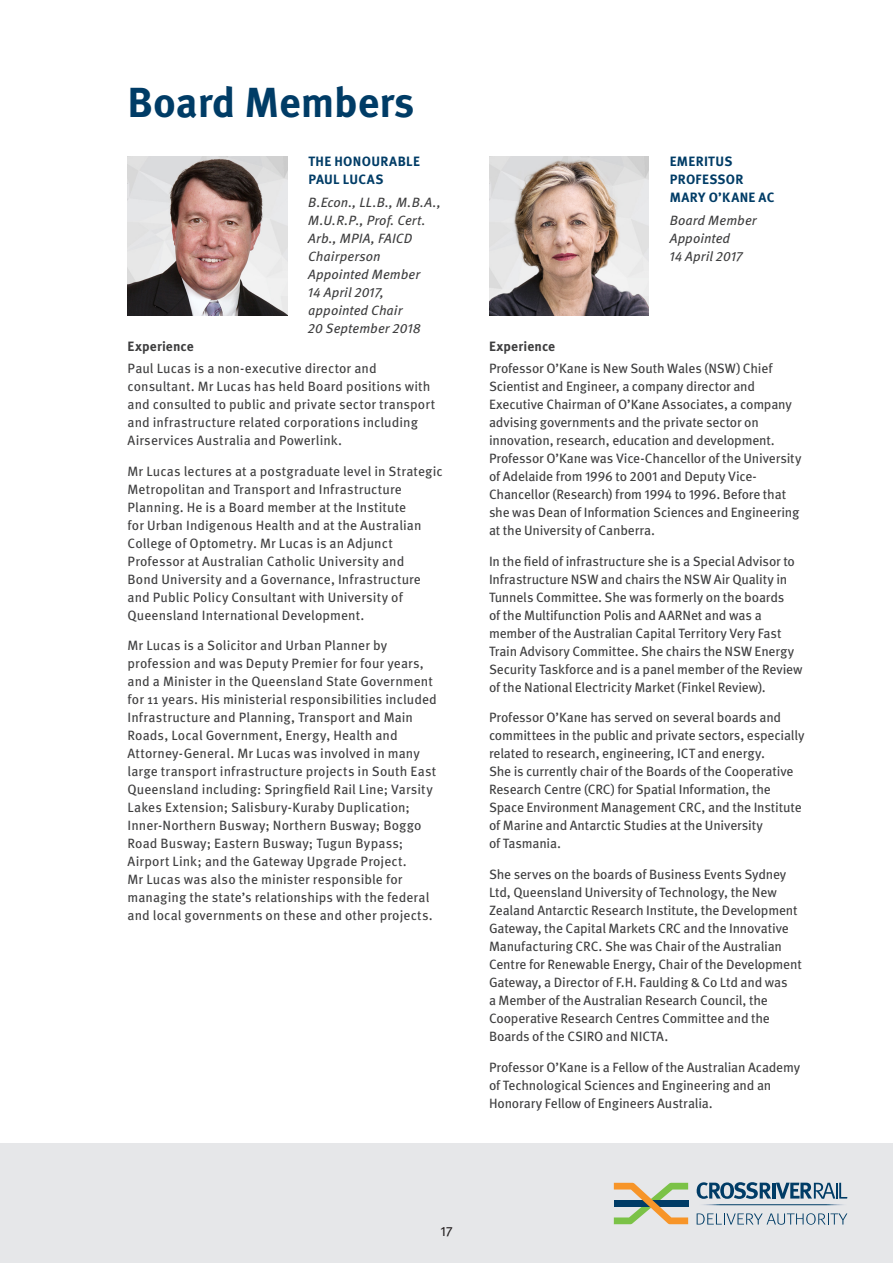
<style>
.page{position:relative;width:893px;height:1263px;background:#fff}
.page>*{position:absolute;margin:0;border:0;box-sizing:border-box;transform-origin:0 0}
.t1{font:700 42px "Meta Pro";color:#003c66}
.t2{font:13.5px/18px "Meta Pro";color:#3e3e3f}
.t3{font:italic 13.5px/18px "Meta Pro";letter-spacing:.005em;color:#3e3e3f}
.t4{font:700 13.5px/18px "Meta Pro";letter-spacing:.025em;color:#003c66}
.t5{font:700 13.5px "Meta Pro";letter-spacing:.015em;color:#3e3e3f}
.t6{font:13.5px "Meta Pro";color:#231f20}
</style>
<div class="page">
<img style="left:128px;top:156px;width:159px;height:160px">
<img style="left:489px;top:156px;width:159px;height:160px">
<div style="left:0;top:1144px;width:893px;height:119px;background:#e6e7e9"></div>
<svg style="left:697px;top:1182px;width:150px;height:17px"></svg>
<svg style="left:697px;top:1213px;width:150px;height:12px"></svg>
<svg style="left:614px;top:1183px;width:74px;height:41px"></svg>
<hr style="left:697px;top:1204px;width:150px;height:1px;background:#fff">
<h1 class="t1" style="left:128px;top:69px;width:288px">Board Members</h1>
<p class="t4" style="left:308px;top:152px;width:113px">THE HONOURABLE<br>PAUL LUCAS</p>
<p class="t3" style="left:308px;top:192px;width:134px">B.Econ., LL.B., M.B.A.,<br>M.U.R.P., Prof. Cert.<br>Arb., MPIA, FAICD<br>Chairperson<br>Appointed Member<br>14 April 2017, appointed Chair<br>20 September 2018</p>
<p class="t5" style="left:128px;top:335px;width:68px">Experience</p>
<p class="t2" style="left:128px;top:358px;width:309px">Paul Lucas is a non-executive director and consultant. Mr Lucas has held Board positions with and consulted to public and private sector transport and infrastructure related corporations including Airservices Australia and Powerlink.</p>
<p class="t2" style="left:128px;top:461px;width:317px">Mr Lucas lectures at a postgraduate level in Strategic Metropolitan and Transport and Infrastructure Planning. He is a Board member at the Institute<br>for Urban Indigenous Health and at the Australian College of Optometry. Mr Lucas is an Adjunct Professor at Australian Catholic University and<br>Bond University and a Governance, Infrastructure and Public Policy Consultant with University of Queensland International Development.</p>
<p class="t2" style="left:128px;top:636px;width:311px">Mr Lucas is a Solicitor and Urban Planner by profession and was Deputy Premier for four years, and a Minister in the Queensland State Government for 11 years. His ministerial responsibilities included Infrastructure and Planning, Transport and Main Roads, Local Government, Energy, Health and Attorney-General. Mr Lucas was involved in many large transport infrastructure projects in South East Queensland including: Springfield Rail Line; Varsity Lakes Extension; Salisbury-Kuraby Duplication; Inner-Northern Busway; Northern Busway; Boggo Road Busway; Eastern Busway; Tugun Bypass; Airport Link; and the Gateway Upgrade Project.<br>Mr Lucas was also the minister responsible for managing the state’s relationships with the federal and local governments on these and other projects.</p>
<p class="t4" style="left:670px;top:152px;width:106px">EMERITUS<br>PROFESSOR<br>MARY O’KANE AC</p>
<p class="t3" style="left:670px;top:210px;width:89px">Board Member<br>Appointed<br>14 April 2017</p>
<p class="t5" style="left:489px;top:335px;width:68px">Experience</p>
<p class="t2" style="left:489px;top:358px;width:314px">Professor O’Kane is New South Wales (NSW) Chief Scientist and Engineer, a company director and Executive Chairman of O’Kane Associates, a company advising governments and the private sector on innovation, research, education and development.<br>Professor O’Kane was Vice-Chancellor of the University of Adelaide from 1996 to 2001 and Deputy Vice-Chancellor (Research) from 1994 to 1996. Before that she was Dean of Information Sciences and Engineering at the University of Canberra.</p>
<p class="t2" style="left:489px;top:551px;width:315px">In the field of infrastructure she is a Special Advisor to Infrastructure NSW and chairs the NSW Air Quality in Tunnels Committee. She was formerly on the boards<br>of the Multifunction Polis and AARNet and was a member of the Australian Capital Territory Very Fast Train Advisory Committee. She chairs the NSW Energy Security Taskforce and is a panel member of the Review of the National Electricity Market (Finkel Review).</p>
<p class="t2" style="left:489px;top:708px;width:317px">Professor O’Kane has served on several boards and committees in the public and private sectors, especially related to research, engineering, ICT and energy.<br>She is currently chair of the Boards of the Cooperative Research Centre (CRC) for Spatial Information, the Space Environment Management CRC, and the Institute of Marine and Antarctic Studies at the University<br>of Tasmania.</p>
<p class="t2" style="left:489px;top:864px;width:314px">She serves on the boards of Business Events Sydney Ltd, Queensland University of Technology, the New Zealand Antarctic Research Institute, the Development Gateway, the Capital Markets CRC and the Innovative Manufacturing CRC. She was Chair of the Australian Centre for Renewable Energy, Chair of the Development Gateway, a Director of F.H. Faulding &amp; Co Ltd and was<br>a Member of the Australian Research Council, the Cooperative Research Centres Committee and the Boards of the CSIRO and NICTA.</p>
<p class="t2" style="left:489px;top:1057px;width:313px">Professor O’Kane is a Fellow of the Australian Academy of Technological Sciences and Engineering and an<br>Honorary Fellow of Engineers Australia.</p>
<p class="t6" style="left:440px;top:1221px;width:14px">17</p>
</div>
